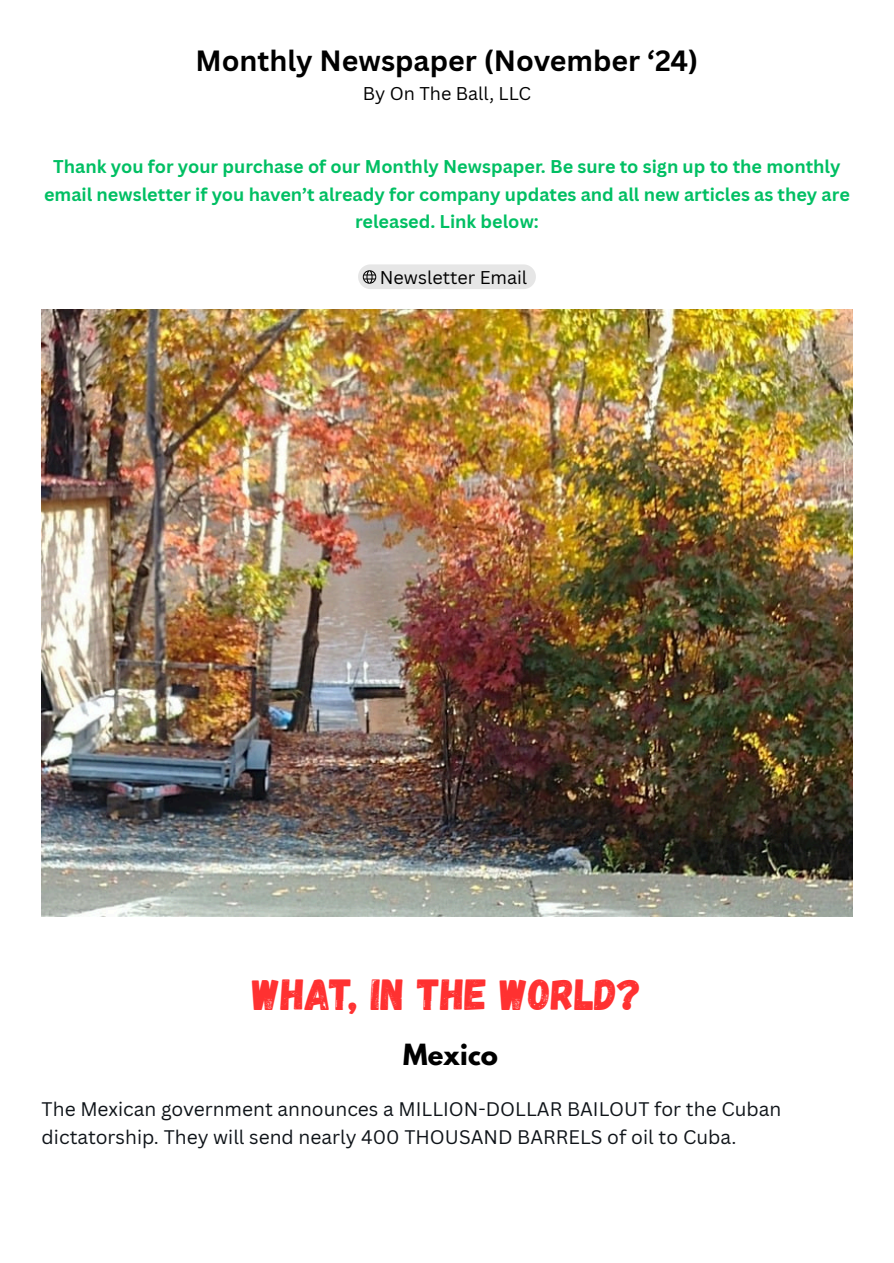
<style>
.page{position:relative;width:894px;height:1263px;background:#fff}
.page>*{position:absolute;margin:0;border:0;box-sizing:border-box;transform-origin:0 0}
.t1{font:43.5px "Gagalin";color:#ff3131}
.t2{font:700 28.5px "Canva Sans";color:#000}
.t3{font:700 25.8px "League Spartan";color:#000}
.t4{font:19.2px/28.2px "Canva Sans";color:#0f1419}
.t5{font:700 18px/27.6px "Canva Sans";color:#00bf63;text-align:center}
.t6{font:18px "Canva Sans";color:#000}
</style>
<div class="page">
<svg style="left:358px;top:264px;width:177px;height:25px;background:#e2e2e2"></svg>
<img style="left:42px;top:309px;width:810px;height:608px">
<h2 class="t2" style="left:195px;top:40px;width:504px">Monthly Newspaper (November ‘24)</h2>
<h2 class="t6" style="left:362px;top:81px;width:170px">By On The Ball, LLC</h2>
<p class="t5" style="left:44px;top:152px;width:807px">Thank you for your purchase of our Monthly Newspaper. Be sure to sign up to the monthly email newsletter if you haven’t already for company updates and all new articles as they are released. Link below:</p>
<p class="t6" style="left:380px;top:264px;width:149px">Newsletter Email</p>
<p class="t1" style="left:252px;top:967px;width:390px">WHAT, IN THE WORLD?</p>
<p class="t3" style="left:403px;top:1042px;width:96px">Mexico</p>
<p class="t4" style="left:42px;top:1094px;width:740px">The Mexican government announces a MILLION-DOLLAR BAILOUT for the Cuban dictatorship. They will send nearly 400 THOUSAND BARRELS of oil to Cuba.</p>
</div>
